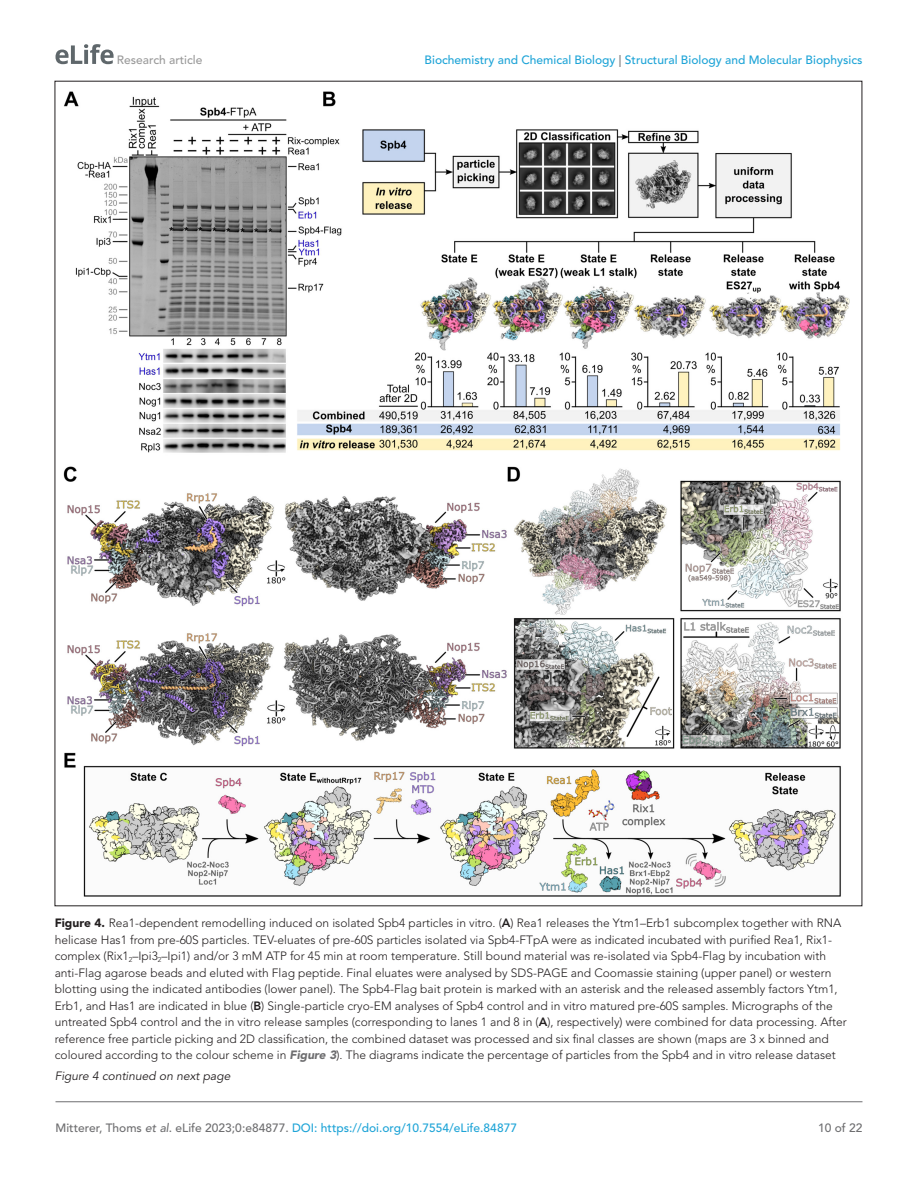
<style>
.page{position:relative;width:918px;height:1188px;background:#fff}
.page>*{position:absolute;margin:0;border:0;box-sizing:border-box;transform-origin:0 0}
.t1{font:300 12px/16.5px "Avenir LT Std";color:#231f20}
.t2{font:500 12px "Avenir LT Std";color:#1ea4d7}
.t3{font:italic 12px "Avenir LT Std";color:#231f20}
.t4{font:500 12px "Avenir LT Std";color:#9a9a9a}
.t5{font:500 12px "Avenir LT Std";color:#6e6e70}
.s1{color:#6e6e70}
.s2{font-weight:900}
.s3{font-weight:800}
.s4{font-weight:900;font-style:italic;color:#6e6e70}
.s5{font-style:italic;color:#6e6e70}
</style>
<div class="page">
<svg style="left:56px;top:44px;width:58px;height:20px"></svg>
<hr style="left:56px;top:1101px;width:806px;height:1px;background:#6e6e70">
<img style="left:64px;top:91px;width:786px;height:806px">
<p class="t4" style="left:117px;top:53px;width:87px">Research article</p>
<p class="t2" style="left:425px;top:53px;width:439px">Biochemistry and Chemical Biology <span class="s1">|</span> Structural Biology and Molecular Biophysics</p>
<p class="t1" style="left:55px;top:915px;width:794px"><span class="s2">Figure 4.</span> Rea1-dependent remodelling induced on isolated Spb4 particles in vitro. (<span class="s3">A</span>) Rea1 releases the Ytm1–Erb1 subcomplex together with RNA helicase Has1 from pre-60S particles. TEV-eluates of pre-60S particles isolated via Spb4-FTpA were as indicated incubated with purified Rea1, Rix1- complex (Rix1<sub>2</sub>–Ipi3<sub>2</sub>–Ipi1) and/or 3 mM ATP for 45 min at room temperature. Still bound material was re-isolated via Spb4-Flag by incubation with anti-Flag agarose beads and eluted with Flag peptide. Final eluates were analysed by SDS-PAGE and Coomassie staining (upper panel) or western blotting using the indicated antibodies (lower panel). The Spb4-Flag bait protein is marked with an asterisk and the released assembly factors Ytm1, Erb1, and Has1 are indicated in blue (<span class="s3">B</span>) Single-particle cryo-EM analyses of Spb4 control and in vitro matured pre-60S samples. Micrographs of the untreated Spb4 control and the in vitro release samples (corresponding to lanes 1 and 8 in (<span class="s3">A</span>), respectively) were combined for data processing. After reference free particle picking and 2D classification, the combined dataset was processed and six final classes are shown (maps are 3 x binned and coloured according to the colour scheme in <span class="s4">Figure 3</span>). The diagrams indicate the percentage of particles from the Spb4 and in vitro release dataset</p>
<p class="t3" style="left:55px;top:1069px;width:177px">Figure 4 continued on next page</p>
<p class="t2" style="left:56px;top:1121px;width:463px"><span class="s1">Mitterer, Thoms</span> <span class="s5">et al</span><span class="s1">. eLife 2023;0:e84877.</span> DOI: https://doi.org/10.7554/eLife.84877</p>
<p class="t5" style="left:818px;top:1121px;width:46px">10 of 22</p>
</div>
